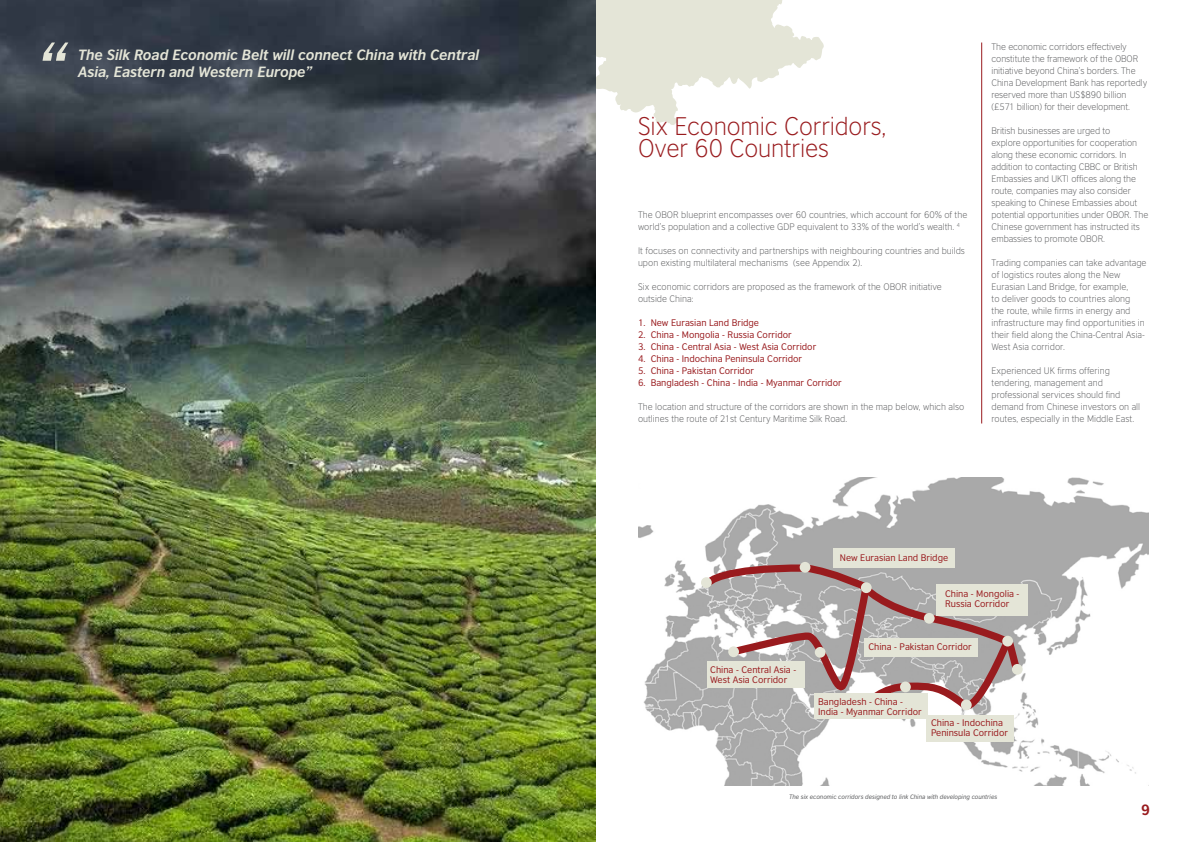
<style>
.page{position:relative;width:1191px;height:842px;background:#fff}
.page>*{position:absolute;margin:0;border:0;box-sizing:border-box;transform-origin:0 0}
.t1{font:300 24px/22px "British Council Sans";letter-spacing:-.005em;color:#991b1e}
.t2{font:italic 700 14px/17px "British Council Sans";letter-spacing:-.005em;color:#e4e5d7}
.t3{font:700 14px "British Council Sans";color:#991b1e}
.t4{font:300 9px/12px "British Council Sans";color:#58595b}
.t5{font:9px/10px "British Council Sans";color:#991b1e}
.t6{font:italic 6px "British Council Sans";color:#58595b}
</style>
<div class="page">
<svg style="left:595px;top:0;width:229px;height:130px"></svg>
<img style="left:0;top:0;width:595px;height:842px">
<hr style="left:981px;top:43px;width:1px;height:380px;background:#991b1e">
<img style="left:638px;top:478px;width:510px;height:307px">
<svg style="left:701px;top:561px;width:323px;height:154px"></svg>
<div style="left:814px;top:647px;width:11px;height:11px;background:#e4e5d7;border-radius:50%"></div>
<div style="left:861px;top:582px;width:10px;height:11px;background:#e4e5d7;border-radius:50%"></div>
<div style="left:924px;top:613px;width:10px;height:11px;background:#e4e5d7;border-radius:50%"></div>
<svg style="left:43px;top:43px;width:25px;height:18px"></svg>
<div style="left:814px;top:694px;width:114px;height:25px;background:#e4e5d7"></div>
<div style="left:864px;top:638px;width:113px;height:19px;background:#e4e5d7"></div>
<div style="left:701px;top:577px;width:10px;height:11px;background:#e4e5d7;border-radius:50%"></div>
<div style="left:926px;top:715px;width:88px;height:26px;background:#e4e5d7"></div>
<div style="left:706px;top:661px;width:98px;height:27px;background:#e4e5d7"></div>
<div style="left:833px;top:548px;width:122px;height:20px;background:#e4e5d7"></div>
<div style="left:936px;top:584px;width:92px;height:31px;background:#e4e5d7"></div>
<div style="left:728px;top:646px;width:11px;height:11px;background:#e4e5d7;border-radius:50%"></div>
<h2 class="t2" style="left:78px;top:46px;width:402px">The Silk Road Economic Belt will connect China with Central<br>Asia, Eastern and Western Europe”</h2>
<h1 class="t1" style="left:638px;top:116px;width:250px">Six Economic Corridors,<br>Over 60 Countries</h1>
<p class="t4" style="left:638px;top:208px;width:331px">The OBOR blueprint encompasses over 60 countries, which account for 60% of the world’s population and a collective GDP equivalent to 33% of the world’s wealth. <sup>4</sup></p>
<p class="t4" style="left:638px;top:244px;width:328px">It focuses on connectivity and partnerships with neighbouring countries and builds upon existing multilateral mechanisms (see Appendix 2).</p>
<p class="t4" style="left:638px;top:280px;width:305px">Six economic corridors are proposed as the framework of the OBOR initiative outside China:</p>
<p class="t5" style="left:638px;top:317px;width:123px">1. New Eurasian Land Bridge</p>
<p class="t5" style="left:638px;top:329px;width:155px">2. China - Mongolia - Russia Corridor</p>
<p class="t5" style="left:638px;top:341px;width:180px">3. China - Central Asia - West Asia Corridor</p>
<p class="t5" style="left:638px;top:353px;width:166px">4. China - Indochina Peninsula Corridor</p>
<p class="t5" style="left:638px;top:365px;width:117px">5. China - Pakistan Corridor</p>
<p class="t5" style="left:638px;top:377px;width:205px">6. Bangladesh - China - India - Myanmar Corridor</p>
<p class="t4" style="left:638px;top:400px;width:328px">The location and structure of the corridors are shown in the map below, which also outlines the route of 21st Century Maritime Silk Road.</p>
<p class="t4" style="left:991px;top:40px;width:157px">The economic corridors effectively constitute the framework of the OBOR initiative beyond China’s borders. The China Development Bank has reportedly reserved more than US$890 billion (£571 billion) for their development.</p>
<p class="t4" style="left:991px;top:124px;width:158px">British businesses are urged to<br>explore opportunities for cooperation along these economic corridors. In addition to contacting CBBC or British Embassies and UKTI offices along the route, companies may also consider speaking to Chinese Embassies about potential opportunities under OBOR. The Chinese government has instructed its embassies to promote OBOR.</p>
<p class="t4" style="left:991px;top:256px;width:157px">Trading companies can take advantage of logistics routes along the New Eurasian Land Bridge, for example,<br>to deliver goods to countries along<br>the route, while firms in energy and infrastructure may find opportunities in their field along the China-Central Asia-West Asia corridor.</p>
<p class="t4" style="left:991px;top:364px;width:150px">Experienced UK firms offering tendering, management and professional services should find demand from Chinese investors on all routes, especially in the Middle East.</p>
<p class="t5" style="left:840px;top:553px;width:110px">New Eurasian Land Bridge</p>
<p class="t5" style="left:945px;top:588px;width:76px">China - Mongolia -<br>Russia Corridor</p>
<p class="t5" style="left:710px;top:664px;width:87px">China - Central Asia -<br>West Asia Corridor</p>
<p class="t5" style="left:868px;top:642px;width:105px">China - Pakistan Corridor</p>
<p class="t5" style="left:818px;top:696px;width:105px">Bangladesh - China -<br>India - Myanmar Corridor</p>
<p class="t5" style="left:931px;top:717px;width:78px">China - Indochina<br>Peninsula Corridor</p>
<p class="t6" style="left:789px;top:793px;width:210px">The six economic corridors designed to link China with developing countries</p>
<h2 class="t3" style="left:1141px;top:801px;width:10px">9</h2>
</div>
